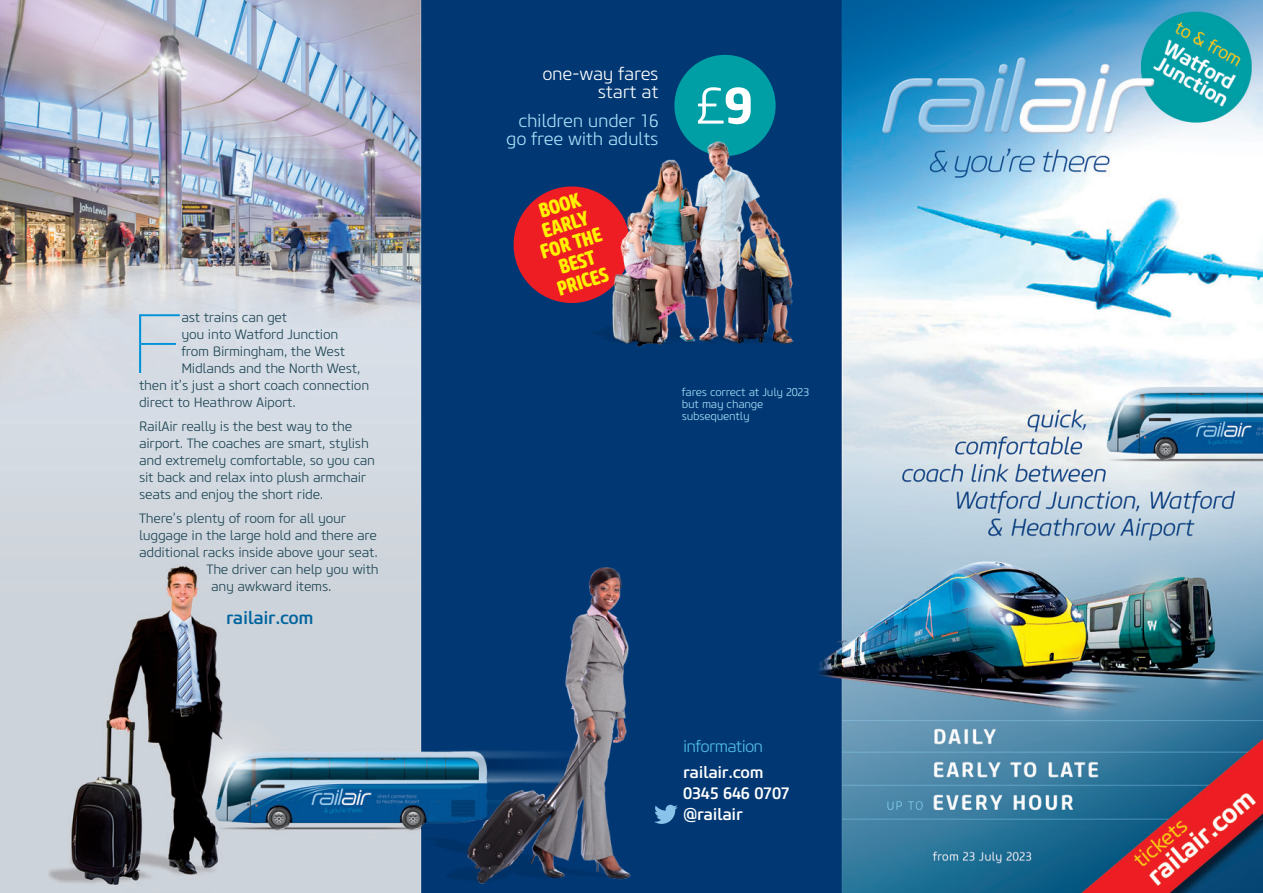
<style>
.page{position:relative;width:1263px;height:893px;background:#fff}
.page>*{position:absolute;margin:0;border:0;box-sizing:border-box;transform-origin:0 0}
.t1{font:100 97.8px "Arquitecta";color:#0092d8}
.t2{font:300 51px "Core Sans M35";color:#fff}
.t3{font:800 20.1px "Core Sans M77 Cn";color:#fff101}
.t4{font:300 18px "Core Sans M35";letter-spacing:-.02em;color:#aae0f9}
.t5{font:300 18px "Core Sans M35";letter-spacing:-.02em;color:#fff}
.t6{font:500 18px "Core Sans M55";letter-spacing:-.02em;color:#0064a0}
.t7{font:500 16.5px "Core Sans M55";letter-spacing:-.02em;color:#fff}
.t8{font:300 16.5px "Core Sans M35";letter-spacing:-.05em;color:#53bfe6}
.t9{font:300 13.5px/16.8px "Core Sans M35";letter-spacing:-.02em;color:#1d4554}
.t10{font:300 11.25px "Core Sans M35";letter-spacing:-.02em;color:#aae0f9}
.s1{font-family:"Core Sans M65";font-weight:700}
</style>
<div class="page">
<img style="left:702px;top:0;width:561px;height:893px">
<img style="left:0;top:0;width:702px;height:893px">
<div style="left:674px;top:55px;width:102px;height:101px;background:#009ea5;border-radius:50%"></div>
<svg style="left:511px;top:184px;width:66px;height:121px;background:#b02337"></svg>
<img style="left:577px;top:123px;width:238px;height:250px">
<p class="t1" style="left:129px;top:283px;width:55px">F</p>
<p class="t9" style="left:181px;top:310px;width:108px">ast trains can get</p>
<p class="t9" style="left:181px;top:326px;width:158px">you into Watford Junction</p>
<p class="t9" style="left:181px;top:343px;width:165px">from Birmingham, the West</p>
<p class="t9" style="left:181px;top:360px;width:181px">Midlands and the North West,</p>
<p class="t9" style="left:139px;top:377px;width:232px">then it’s just a short coach connection</p>
<p class="t9" style="left:139px;top:394px;width:158px">direct to Heathrow Aiport.</p>
<p class="t9" style="left:139px;top:418px;width:238px">RailAir really is the best way to the airport. The coaches are smart, stylish and extremely comfortable, so you can sit back and relax into plush armchair seats and enjoy the short ride.</p>
<p class="t9" style="left:139px;top:510px;width:209px">There’s plenty of room for all your</p>
<p class="t9" style="left:139px;top:527px;width:239px">luggage in the large hold and there are</p>
<p class="t9" style="left:139px;top:544px;width:240px">additional racks inside above your seat.</p>
<p class="t9" style="left:207px;top:561px;width:174px">The driver can help you with</p>
<p class="t9" style="left:211px;top:578px;width:122px">any awkward items.</p>
<p class="t6" style="left:226px;top:606px;width:89px">railair.com</p>
<p class="t5" style="left:542px;top:63px;width:118px">one-way fares</p>
<p class="t5" style="left:598px;top:81px;width:62px">start at</p>
<p class="t4" style="left:518px;top:110px;width:142px">children under 16</p>
<p class="t4" style="left:506px;top:128px;width:154px">go free with adults</p>
<p class="t3" style="left:535px;top:199px;width:44px;rotate:-17deg">BOOK</p>
<p class="t3" style="left:539px;top:219px;width:50px;rotate:-17deg">EARLY</p>
<p class="t3" style="left:537px;top:240px;width:65px;rotate:-17deg">FOR THE</p>
<p class="t3" style="left:555px;top:255px;width:39px;rotate:-17deg">BEST</p>
<p class="t3" style="left:554px;top:276px;width:54px;rotate:-17deg">PRICES</p>
<p class="t2" style="left:696px;top:75px;width:59px">£<span class="s1">9</span></p>
<p class="t10" style="left:682px;top:385px;width:129px">fares correct at July 2023</p>
<p class="t10" style="left:682px;top:397px;width:83px">but may change</p>
<p class="t10" style="left:682px;top:409px;width:69px">subsequently</p>
<p class="t8" style="left:683px;top:736px;width:82px">information</p>
<p class="t7" style="left:683px;top:761px;width:82px">railair.com</p>
<p class="t7" style="left:683px;top:783px;width:108px">0345 646 0707</p>
<p class="t7" style="left:683px;top:804px;width:61px">@railair</p>
</div>
